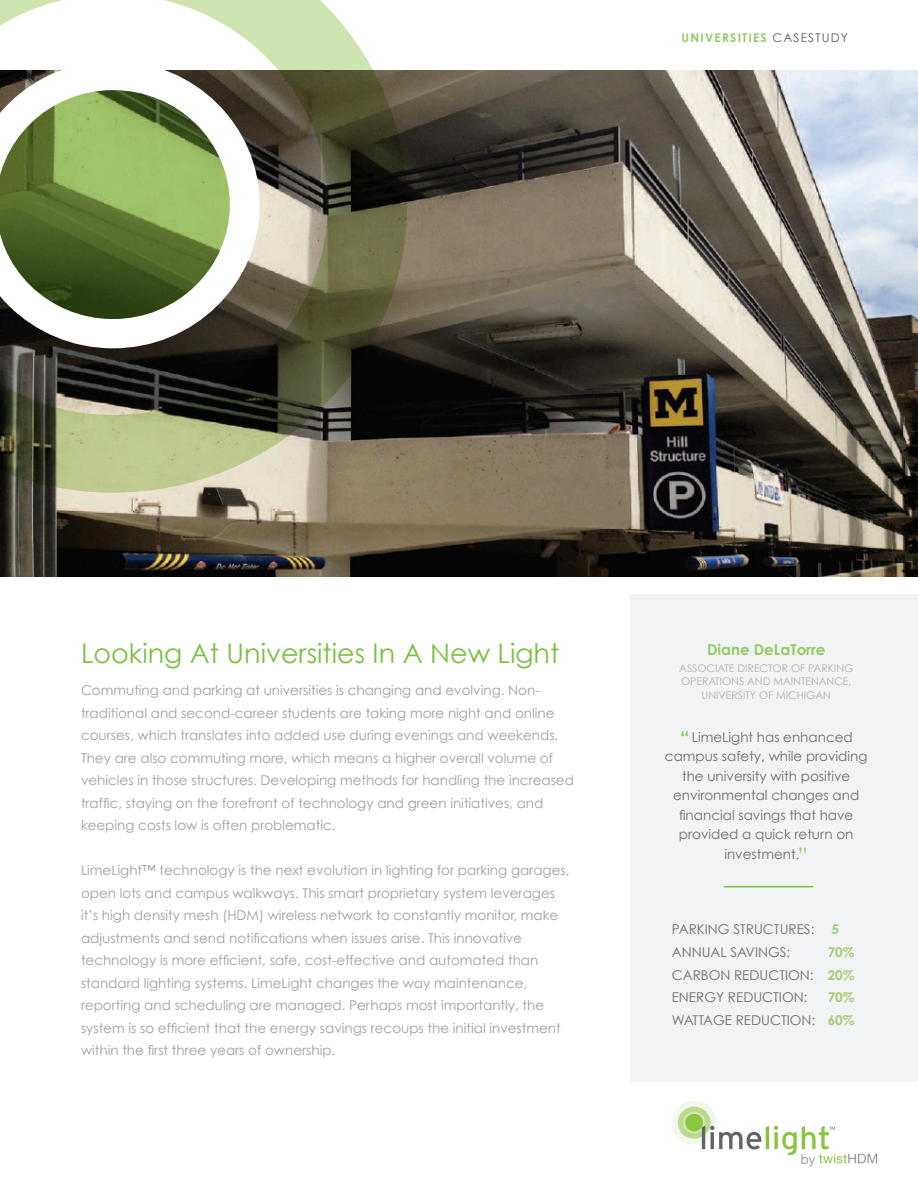
<style>
.page{position:relative;width:918px;height:1188px;background:#fff}
.page>*{position:absolute;margin:0;border:0;box-sizing:border-box;transform-origin:0 0}
.t1{font:27px "Century Gothic";color:#79c142}
.t2{font:700 15px "Century Gothic";color:#94cb64}
.t3{font:13.5px/22.5px "Century Gothic";color:#9d9fa2}
.t4{font:13.5px/19.5px "Century Gothic";color:#6c6d70;text-align:center}
.t5{font:700 13.5px "Century Gothic";color:#a1d076}
._2{font:13.35px "Helvetica Neue";color:#9d9fa2}
.t6{font:700 12px "Century Gothic";letter-spacing:.1em;color:#94cb64}
.t7{font:10.5px/13.5px "Century Gothic";color:#b0b1b5;text-align:center}
.s1{font-weight:400;color:#57585a}
.s2{font-weight:700;font-size:21px;color:#94cb64}
.s3{font-size:21px;color:#94cb64}
.s4{font-weight:700;color:#a1d076}
</style>
<div class="page">
<div style="left:672px;top:1101px;width:45px;height:44px;background:#f2f8eb;border-radius:50%"></div>
<div style="left:678px;top:1107px;width:33px;height:32px;background:#bbda8e;border-radius:50%"></div>
<svg style="left:683px;top:1112px;width:22px;height:22px"></svg>
<div style="left:685px;top:1114px;width:18px;height:17px;background:#8bc640;border-radius:50%"></div>
<svg style="left:702px;top:1126px;width:175px;height:37px"></svg>
<img style="left:0;top:70px;width:918px;height:507px">
<svg style="left:0;top:0;width:407px;height:493px;background:#80816b"></svg>
<svg style="left:0;top:61px;width:260px;height:287px"></svg>
<svg style="left:0;top:90px;width:230px;height:229px"></svg>
<div style="left:631px;top:594px;width:287px;height:487px;background:#f2f3f4"></div>
<hr style="left:724px;top:886px;width:89px;height:1px;background:#79c142">
<p class="t6" style="left:682px;top:30px;width:168px">UNIVERSITIES <span class="s1">CASESTUDY</span></p>
<p class="t1" style="left:81px;top:637px;width:480px">Looking At Universities In A New Light</p>
<p class="t3" style="left:81px;top:679px;width:494px">Commuting and parking at universities is changing and evolving. Non&shy;traditional and second-career students are taking more night and online courses, which translates into added use during evenings and weekends.<br>They are also commuting more, which means a higher overall volume of vehicles in those structures. Developing methods for handling the increased traffic, staying on the forefront of technology and green initiatives, and keeping costs low is often problematic.</p>
<p class="t3" style="left:81px;top:859px;width:490px">LimeLight™ technology is the next evolution in lighting for parking garages, open lots and campus walkways. This smart proprietary system leverages it’s high density mesh (HDM) wireless network to constantly monitor, make adjustments and send notifications when issues arise. This innovative technology is more efficient, safe, cost-effective and automated than standard lighting systems. LimeLight changes the way maintenance, reporting and scheduling are managed. Perhaps most importantly, the system is so efficient that the energy savings recoups the initial investment within the first three years of ownership.</p>
<p class="t2" style="left:707px;top:640px;width:120px">Diane DeLaTorre</p>
<p class="t7" style="left:679px;top:661px;width:175px">ASSOCIATE DIRECTOR OF PARKING<br>OPERATIONS AND MAINTENANCE,<br>UNIVERSITY OF MICHIGAN</p>
<p class="t4" style="left:665px;top:727px;width:204px"><span class="s2">“</span> LimeLight has enhanced campus safety, while providing the university with positive environmental changes and financial savings that have provided a quick return on investment.<span class="s3">”</span></p>
<p class="t4" style="left:672px;top:919px;width:144px">PARKING STRUCTURES:</p>
<p class="t5" style="left:831px;top:921px;width:9px">5</p>
<p class="t4" style="left:672px;top:942px;width:120px">ANNUAL SAVINGS:</p>
<p class="t5" style="left:828px;top:943px;width:28px">70%</p>
<p class="t4" style="left:672px;top:965px;width:184px">CARBON REDUCTION: <span class="s4">20%</span></p>
<p class="t4" style="left:672px;top:988px;width:137px">ENERGY REDUCTION:</p>
<p class="t5" style="left:828px;top:989px;width:28px">70%</p>
<p class="t4" style="left:672px;top:1010px;width:184px">WATTAGE REDUCTION: <span class="s4">60%</span></p>
<p class="_2" style="left:801px;top:1149px;width:16px">by</p>
</div>
